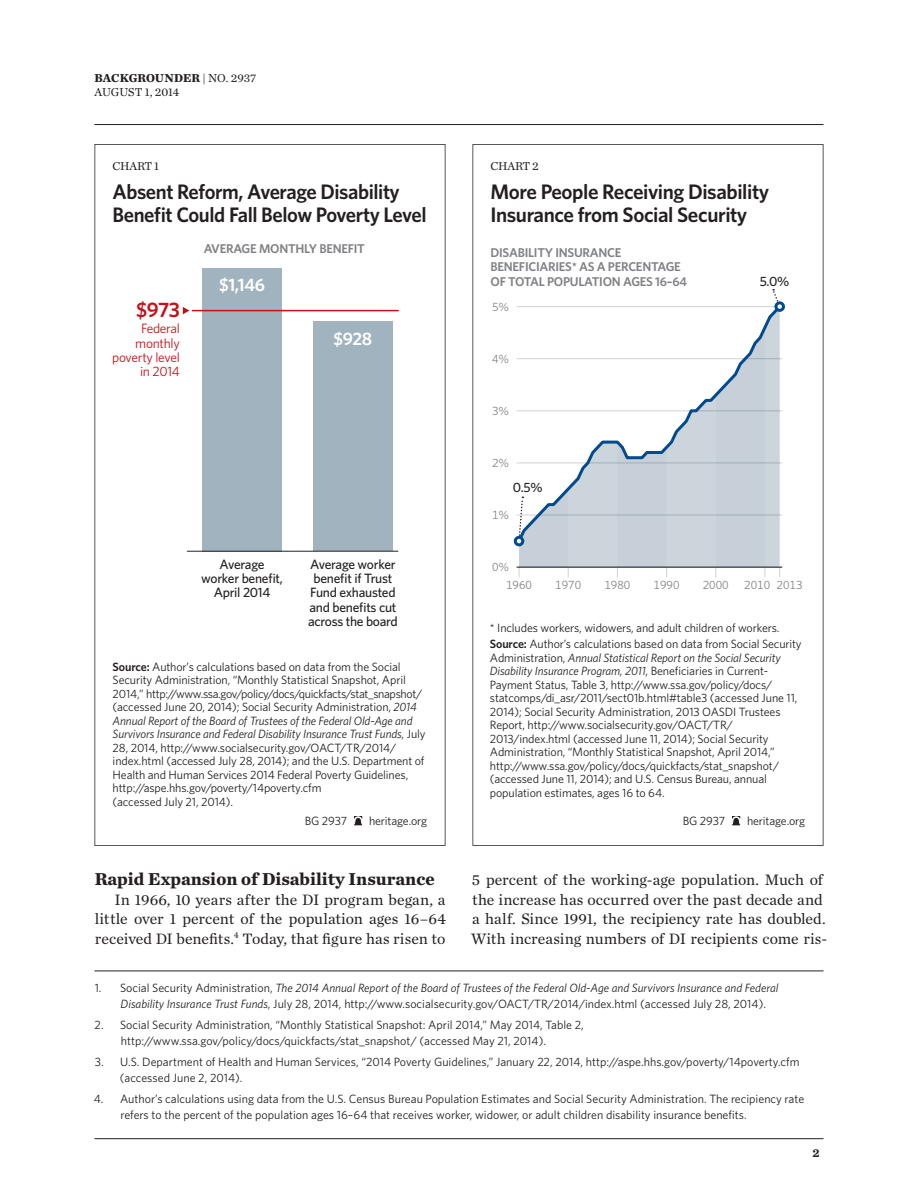
<style>
.page{position:relative;width:918px;height:1188px;background:#fff}
.page>*{position:absolute;margin:0;border:0;box-sizing:border-box;transform-origin:0 0}
.t1{font:600 21px/22.5px "Whitney";letter-spacing:-.02em;color:#231f20}
.t2{font:600 21px "Whitney";color:#c4121a}
.Main_Header{font:700 18px "Chronicle Text G1";color:#231f20}
.t3{font:600 18px "Whitney";color:#fff}
.Body_Text{font:15.75px/19.5px "Chronicle Text G1";color:#231f20;text-align:justify}
.t4{font:500 13.5px/14.2px "Whitney";letter-spacing:-.02em;color:#231f20;text-align:center}
.t5{font:13.5px/14.2px "Whitney";letter-spacing:-.02em;color:#c4121a;text-align:right}
.t6{font:600 12.75px/14.2px "Whitney";letter-spacing:-.02em;color:#808285}
.Footnote_Endnote_1st{font:12px/13.5px "Whitney";letter-spacing:-.01em;color:#231f20}
.Footnote_Endnote{font:12px/16.2px "Whitney";color:#231f20}
.t7{font:12px "Whitney";color:#808285}
.t8{font:700 12px "Chronicle Text G1";letter-spacing:.005em;color:#231f20}
.t9{font:12px "Chronicle Text G1";color:#231f20}
.t10{font:12px "Chronicle Text G1";letter-spacing:-.02em;color:#231f20}
.s1{font-weight:400}
.s2{font-weight:600}
.s3{font-style:italic}
</style>
<div class="page">
<hr style="left:94px;top:1138px;width:730px;height:1px;background:#231f20">
<hr style="left:94px;top:124px;width:730px;height:1px;background:#231f20">
<hr style="left:94px;top:971px;width:730px;height:1px;background:#231f20">
<svg style="left:94px;top:144px;width:352px;height:702px"></svg>
<svg style="left:353px;top:815px;width:11px;height:11px"></svg>
<div style="left:203px;top:268px;width:79px;height:283px;background:#a1b3be"></div>
<div style="left:313px;top:322px;width:79px;height:229px;background:#a1b3be"></div>
<hr style="left:187px;top:551px;width:211px;height:1px;background:#231f20">
<hr style="left:192px;top:310px;width:206px;height:1px;background:#c4121a">
<svg style="left:183px;top:307px;width:6px;height:7px"></svg>
<svg style="left:472px;top:144px;width:352px;height:702px"></svg>
<svg style="left:731px;top:815px;width:11px;height:11px"></svg>
<svg style="left:518px;top:489px;width:51px;height:88px"></svg>
<svg style="left:772px;top:289px;width:9px;height:18px"></svg>
<div style="left:776px;top:303px;width:7px;height:7px;background:#fff;border-radius:50%"></div>
<div style="left:774px;top:301px;width:11px;height:11px;border:3px solid #004a8d;border-radius:50%"></div>
<div style="left:515px;top:537px;width:8px;height:8px;background:#fff;border-radius:50%"></div>
<div style="left:514px;top:536px;width:10px;height:10px;border:3px solid #004a8d;border-radius:50%"></div>
<p class="t8" style="left:94px;top:68px;width:163px">BACKGROUNDER <span class="s1">| NO. 2937</span></p>
<p class="t9" style="left:94px;top:83px;width:86px">August 1, 2014</p>
<p class="t10" style="left:113px;top:157px;width:48px">CHART 1</p>
<p class="t1" style="left:112px;top:180px;width:316px">Absent Reform, Average Disability<br>Benefit Could Fall Below Poverty Level</p>
<p class="t6" style="left:204px;top:241px;width:163px">AVERAGE MONTHLY BENEFIT</p>
<p class="t2" style="left:136px;top:296px;width:45px">$973</p>
<p class="t5" style="left:112px;top:321px;width:69px">Federal monthly poverty level in 2014</p>
<p class="t3" style="left:219px;top:272px;width:48px">$1,146</p>
<p class="t3" style="left:334px;top:327px;width:40px">$928</p>
<p class="t4" style="left:201px;top:557px;width:83px">Average worker benefit,<br>April 2014</p>
<p class="t4" style="left:308px;top:557px;width:91px">Average worker benefit if Trust<br>Fund exhausted and benefits cut across the board</p>
<p class="Footnote_Endnote_1st" style="left:113px;top:660px;width:314px"><span class="s2">Source:</span> Author’s calculations based on data from the Social Security Administration, “Monthly Statistical Snapshot, April 2014,” http://www.ssa.gov/policy/docs/quickfacts/stat_snapshot/ (accessed June 20, 2014); Social Security Administration, <span class="s3">2014<br>Annual Report of the Board of Trustees of the Federal Old-Age and Survivors Insurance and Federal Disability Insurance Trust Funds</span>, July 28, 2014, http://www.socialsecurity.gov/OACT/TR/2014/ index.html (accessed July 28, 2014); and the U.S. Department of Health and Human Services 2014 Federal Poverty Guidelines, http://aspe.hhs.gov/poverty/14poverty.cfm<br>(accessed July 21, 2014).</p>
<p class="Footnote_Endnote_1st" style="left:305px;top:814px;width:44px">BG 2937</p>
<p class="Footnote_Endnote_1st" style="left:369px;top:814px;width:60px">heritage.org</p>
<p class="t10" style="left:491px;top:157px;width:50px">CHART 2</p>
<p class="t1" style="left:490px;top:180px;width:280px">More People Receiving Disability<br>Insurance from Social Security</p>
<p class="t6" style="left:490px;top:245px;width:198px">DISABILITY INSURANCE<br>BENEFICIARIES* AS A PERCENTAGE<br>OF TOTAL POPULATION AGES 16–64</p>
<p class="t7" style="left:492px;top:298px;width:19px">5%</p>
<p class="t7" style="left:492px;top:351px;width:19px">4%</p>
<p class="t7" style="left:492px;top:403px;width:19px">3%</p>
<p class="t7" style="left:492px;top:455px;width:19px">2%</p>
<p class="t4" style="left:513px;top:480px;width:31px">0.5%</p>
<p class="t7" style="left:492px;top:507px;width:19px">1%</p>
<p class="t7" style="left:492px;top:559px;width:19px">0%</p>
<p class="t4" style="left:760px;top:274px;width:31px">5.0%</p>
<p class="t7" style="left:506px;top:577px;width:27px">1960</p>
<p class="t7" style="left:555px;top:577px;width:27px">1970</p>
<p class="t7" style="left:604px;top:577px;width:27px">1980</p>
<p class="t7" style="left:654px;top:577px;width:27px">1990</p>
<p class="t7" style="left:703px;top:577px;width:27px">2000</p>
<p class="t7" style="left:744px;top:577px;width:60px">2010 2013</p>
<p class="Footnote_Endnote_1st" style="left:490px;top:621px;width:291px">* Includes workers, widowers, and adult children of workers.</p>
<p class="Footnote_Endnote_1st" style="left:490px;top:637px;width:313px"><span class="s2">Source:</span> Author’s calculations based on data from Social Security Administration, <span class="s3">Annual Statistical Report on the Social Security Disability Insurance Program, 2011</span>, Beneficiaries in Current-Payment Status, Table 3, http://www.ssa.gov/policy/docs/ statcomps/di_asr/2011/sect01b.html#table3 (accessed June 11, 2014); Social Security Administration, 2013 OASDI Trustees Report, http://www.socialsecurity.gov/OACT/TR/ 2013/index.html (accessed June 11, 2014); Social Security Administration, “Monthly Statistical Snapshot, April 2014,” http://www.ssa.gov/policy/docs/quickfacts/stat_snapshot/ (accessed June 11, 2014); and U.S. Census Bureau, annual population estimates, ages 16 to 64.</p>
<p class="Footnote_Endnote_1st" style="left:683px;top:814px;width:44px">BG 2937</p>
<p class="Footnote_Endnote_1st" style="left:747px;top:814px;width:60px">heritage.org</p>
<p class="Main_Header" style="left:95px;top:864px;width:341px">Rapid Expansion of Disability Insurance</p>
<p class="Body_Text" style="left:95px;top:889px;width:353px;text-indent:20px">In 1966, 10 years after the DI program began, a little over 1 percent of the population ages 16–64 received DI benefits.<sup>4</sup> Today, that figure has risen to</p>
<p class="Body_Text" style="left:471px;top:869px;width:358px;text-align:left">5 percent of the working-age population. Much of the increase has occurred over the past decade and a half. Since 1991, the recipiency rate has doubled.<br>With increasing numbers of DI recipients come ris-</p>
<p class="Footnote_Endnote_1st" style="left:121px;top:980px;width:660px;line-height:16.2px;text-indent:-26px">1. Social Security Administration, <span class="s3">The 2014 Annual Report of the Board of Trustees of the Federal Old-Age and Survivors Insurance and Federal<br>Disability Insurance Trust Funds</span>, July 28, 2014, http://www.socialsecurity.gov/OACT/TR/2014/index.html (accessed July 28, 2014).</p>
<p class="Footnote_Endnote" style="left:121px;top:1016px;width:464px;text-indent:-26px">2. Social Security Administration, “Monthly Statistical Snapshot: April 2014,” May 2014, Table 2, http://www.ssa.gov/policy/docs/quickfacts/stat_snapshot/ (accessed May 21, 2014).</p>
<p class="Footnote_Endnote" style="left:120px;top:1053px;width:681px;text-indent:-25px">3. U.S. Department of Health and Human Services, “2014 Poverty Guidelines,” January 22, 2014, http://aspe.hhs.gov/poverty/14poverty.cfm (accessed June 2, 2014).</p>
<p class="Footnote_Endnote" style="left:120px;top:1090px;width:685px;text-indent:-27px">4. Author’s calculations using data from the U.S. Census Bureau Population Estimates and Social Security Administration. The recipiency rate refers to the percent of the population ages 16–64 that receives worker, widower, or adult children disability insurance benefits.</p>
<p class="t8" style="left:813px;top:1144px;width:9px">2</p>
</div>
